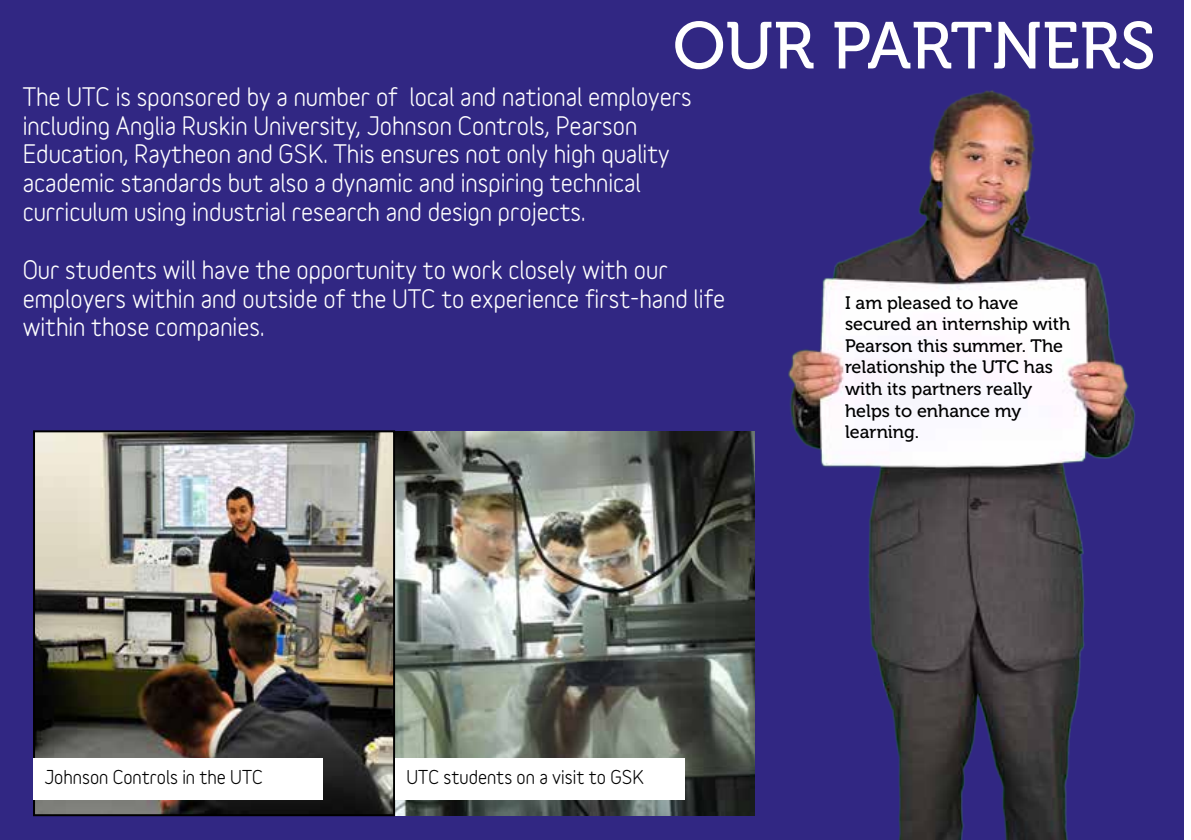
<style>
.page{position:relative;width:1191px;height:840px;background:#fff}
.page>*{position:absolute;margin:0;border:0;box-sizing:border-box;transform-origin:0 0}
.t1{font:66px "Museo 500";color:#fff}
.t2{font:700 24px/28.8px "Variable";color:#fff}
.t3{font:18px/21.6px "Museo 500";color:#000}
.t4{font:700 18px "Variable";color:#000}
</style>
<div class="page">
<div style="left:0;top:0;width:1183px;height:839px;background:#312783"></div>
<img style="left:395px;top:431px;width:359px;height:383px">
<img style="left:36px;top:433px;width:356px;height:379px">
<div style="left:33px;top:430px;width:362px;height:385px;border:2px solid #000"></div>
<img style="left:754px;top:90px;width:381px;height:749px">
<div style="left:395px;top:757px;width:289px;height:42px;background:#fff"></div>
<div style="left:33px;top:757px;width:289px;height:42px;background:#fff"></div>
<h1 class="t1" style="left:673px;top:10px;width:484px">OUR PARTNERS</h1>
<p class="t2" style="left:23px;top:82px;width:670px">The UTC is sponsored by a number of local and national employers including Anglia Ruskin University, Johnson Controls, Pearson Education, Raytheon and GSK. This ensures not only high quality academic standards but also a dynamic and inspiring technical curriculum using industrial research and design projects.</p>
<p class="t2" style="left:23px;top:255px;width:704px">Our students will have the opportunity to work closely with our employers within and outside of the UTC to experience first-hand life within those companies.</p>
<p class="t3" style="left:845px;top:292px;width:227px">I am pleased to have secured an internship with<br>Pearson this summer. The relationship the UTC has with its partners really helps to enhance my learning.</p>
<p class="t4" style="left:44px;top:765px;width:220px">Johnson Controls in the UTC</p>
<p class="t4" style="left:406px;top:765px;width:239px">UTC students on a visit to GSK</p>
</div>
